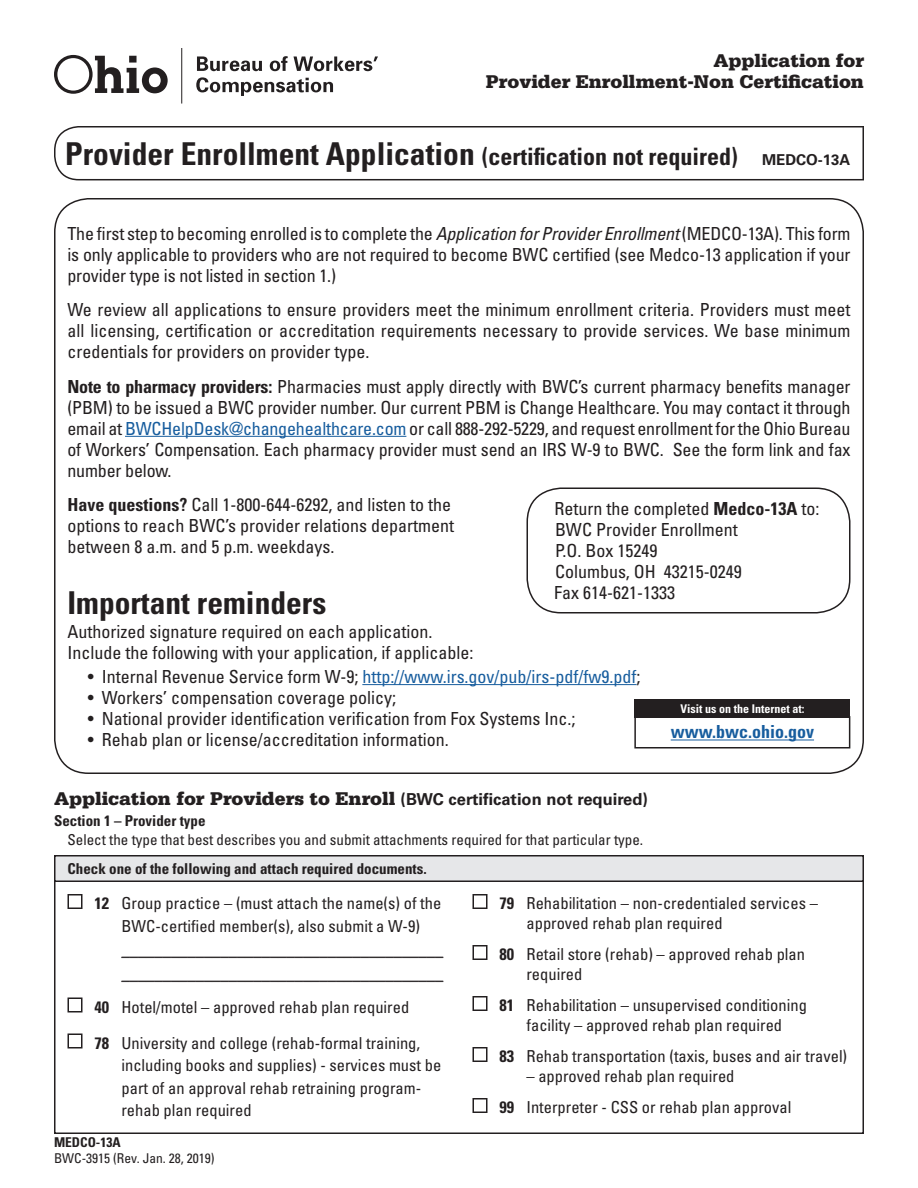
<style>
.page{position:relative;width:918px;height:1188px;background:#fff}
.page>*{position:absolute;margin:0;border:0;box-sizing:border-box;transform-origin:0 0}
.t1{font:700 condensed 31.5px "Univers LT Std";color:#231f20}
.t2{font:900 19.5px "Serifa Std";color:#231f20}
.Body_Text{font:condensed 18px/21px "Univers LT Std";color:#231f20;text-align:justify}
.t3{font:condensed 18px "Univers LT Std";color:#175d9e}
.t4{font:700 condensed 18px "Univers LT Std";color:#175d9e}
.listing{font:condensed 16.5px/22.5px "Univers LT Std";color:#231f20}
.t5{font:condensed 15px "Univers LT Std";color:#231f20}
.t6{font:700 condensed 15px "Univers LT Std";color:#231f20}
.t7{font:condensed 13.5px "Univers LT Std";color:#231f20}
.t8{font:700 condensed 13.5px "Univers LT Std";color:#231f20}
.t9{font:700 condensed 12px "Univers LT Std";color:#fff}
.s1{font-size:24px}
.s2{font-stretch:normal;font-size:15px}
.s3{font-style:italic}
.s4{font-weight:700}
.s5{color:#175d9e}
.s6{color:#231f20}
.s7{font-family:"Univers LT Std";font-weight:700;font-size:16.5px}
</style>
<div class="page">
<div style="left:54px;top:880px;width:810px;height:254px;border:2px solid #231f20"></div>
<hr style="left:122px;top:957px;width:321px;height:1px;background:#231f20">
<hr style="left:122px;top:981px;width:321px;height:1px;background:#231f20">
<div style="left:68px;top:894px;width:14px;height:15px;border:2px solid #231f20"></div>
<div style="left:68px;top:998px;width:14px;height:14px;border:2px solid #231f20"></div>
<div style="left:68px;top:1034px;width:14px;height:14px;border:2px solid #231f20"></div>
<div style="left:472px;top:894px;width:16px;height:15px;border:2px solid #231f20"></div>
<div style="left:472px;top:945px;width:16px;height:15px;border:2px solid #231f20"></div>
<div style="left:472px;top:996px;width:16px;height:15px;border:2px solid #231f20"></div>
<div style="left:472px;top:1047px;width:16px;height:15px;border:2px solid #231f20"></div>
<div style="left:472px;top:1098px;width:16px;height:15px;border:2px solid #231f20"></div>
<div style="left:55px;top:856px;width:808px;height:25px;background:#e6e7e9"></div>
<div style="left:54px;top:855px;width:810px;height:27px;border:2px solid #231f20"></div>
<hr style="left:125px;top:436px;width:281px;height:1px;background:#175d9e">
<div style="left:634px;top:716px;width:216px;height:32px;border:2px solid #231f20"></div>
<div style="left:634px;top:699px;width:216px;height:19px;background:#231f20"></div>
<hr style="left:671px;top:740px;width:143px;height:1px;background:#175d9e">
<div style="left:526px;top:488px;width:324px;height:126px;border:2px solid #231f20;border-radius:34px"></div>
<hr style="left:362px;top:684px;width:275px;height:1px;background:#175d9e">
<div style="left:54px;top:126px;width:847px;height:54px;border:2px solid #231f20;border-radius:24px"></div>
<svg style="left:54px;top:55px;width:114px;height:39px"></svg>
<svg style="left:197px;top:56px;width:65px;height:15px"></svg>
<svg style="left:270px;top:56px;width:18px;height:15px"></svg>
<svg style="left:294px;top:56px;width:84px;height:15px"></svg>
<svg style="left:196px;top:77px;width:137px;height:19px"></svg>
<hr style="left:181px;top:48px;width:1px;height:56px;background:#231f20">
<div style="left:864px;top:121px;width:49px;height:65px;background:#fff"></div>
<hr style="left:862px;top:127px;width:2px;height:53px;background:#231f20">
<p class="t2" style="left:713px;top:49px;width:152px">Application for</p>
<p class="t2" style="left:486px;top:70px;width:380px">Provider Enrollment-Non Certification</p>
<p class="t1" style="left:65px;top:134px;width:787px">Provider Enrollment Application <span class="s1">(certification not required)</span> <span class="s2">MEDCO-13A</span></p>
<p class="Body_Text" style="left:68px;top:222px;width:785px">The first step to becoming enrolled is to complete the <span class="s3">Application for Provider Enrollment</span> (MEDCO-13A). This form is only applicable to providers who are not required to become BWC certified (see Medco-13 application if your provider type is not listed in section 1.)</p>
<p class="Body_Text" style="left:68px;top:299px;width:785px">We review all applications to ensure providers meet the minimum enrollment criteria. Providers must meet all licensing, certification or accreditation requirements necessary to provide services. We base minimum credentials for providers on provider type.</p>
<p class="Body_Text" style="left:68px;top:375px;width:785px"><span class="s4">Note to pharmacy providers:</span> Pharmacies must apply directly with BWC’s current pharmacy benefits manager (PBM) to be issued a BWC provider number. Our current PBM is Change Healthcare. You may contact it through email at <span class="s5">BWCHelpDesk@changehealthcare.com</span> or call 888-292-5229, and request enrollment for the Ohio Bureau of Workers’ Compensation. Each pharmacy provider must send an IRS W-9 to BWC. See the form link and fax number below.</p>
<p class="Body_Text" style="left:68px;top:494px;width:385px"><span class="s4">Have questions?</span> Call 1-800-644-6292, and listen to the</p>
<p class="Body_Text" style="left:68px;top:515px;width:388px">options to reach BWC’s provider relations department</p>
<p class="Body_Text" style="left:68px;top:536px;width:268px">between 8 a.m. and 5 p.m. weekdays.</p>
<p class="Body_Text" style="left:555px;top:498px;width:266px">Return the completed <span class="s4">Medco-13A</span> to:</p>
<p class="Body_Text" style="left:555px;top:519px;width:184px">BWC Provider Enrollment</p>
<p class="Body_Text" style="left:555px;top:540px;width:104px">P.O. Box 15249</p>
<p class="Body_Text" style="left:555px;top:561px;width:188px">Columbus, OH 43215-0249</p>
<p class="Body_Text" style="left:554px;top:582px;width:122px">Fax 614-621-1333</p>
<p class="t1" style="left:68px;top:583px;width:260px">Important reminders</p>
<p class="Body_Text" style="left:68px;top:621px;width:366px">Authorized signature required on each application.</p>
<p class="Body_Text" style="left:68px;top:642px;width:407px">Include the following with your application, if applicable:</p>
<p class="t3" style="left:88px;top:665px;width:554px"><span class="s6">• Internal Revenue Service form W-9;</span> http://www.irs.gov/pub/irs-pdf/fw9.pdf<span class="s6">;</span></p>
<p class="Body_Text" style="left:88px;top:687px;width:310px">• Workers’ compensation coverage policy;</p>
<p class="Body_Text" style="left:88px;top:708px;width:489px">• National provider identification verification from Fox Systems Inc.;</p>
<p class="Body_Text" style="left:88px;top:729px;width:362px">• Rehab plan or license/accreditation information.</p>
<p class="t9" style="left:681px;top:701px;width:125px">Visit us on the Internet at:</p>
<p class="t4" style="left:671px;top:721px;width:145px">www.bwc.ohio.gov</p>
<p class="t2" style="left:54px;top:787px;width:596px">Application for Providers to Enroll <span class="s7">(BWC certification not required)</span></p>
<p class="t6" style="left:54px;top:811px;width:153px">Section 1 – Provider type</p>
<p class="t5" style="left:68px;top:830px;width:577px">Select the type that best describes you and submit attachments required for that particular type.</p>
<p class="t6" style="left:68px;top:859px;width:361px">Check one of the following and attach required documents.</p>
<p class="listing" style="left:94px;top:892px;width:348px;text-align:center"><span class="s4">12</span> Group practice – (must attach the name(s) of the<br>BWC-certified member(s), also submit a W-9)</p>
<p class="listing" style="left:122px;top:937px;width:323px;line-height:24px">_______________________________________ _______________________________________</p>
<p class="listing" style="left:94px;top:995px;width:316px"><span class="s4">40</span> Hotel/motel – approved rehab plan required</p>
<p class="listing" style="left:122px;top:1031px;width:321px;text-indent:-27px"><span class="s4">78</span> University and college (rehab-formal training, including books and supplies) - services must be part of an approval rehab retraining program&shy;rehab plan required</p>
<p class="t8" style="left:54px;top:1134px;width:68px">MEDCO-13A</p>
<p class="t7" style="left:54px;top:1150px;width:162px">BWC-3915 (Rev. Jan. 28, 2019)</p>
<p class="listing" style="left:526px;top:893px;width:293px;line-height:19.5px;text-indent:-27px"><span class="s4">79</span> Rehabilitation – non-credentialed services – approved rehab plan required</p>
<p class="listing" style="left:526px;top:944px;width:280px;line-height:19.5px;text-indent:-27px"><span class="s4">80</span> Retail store (rehab) – approved rehab plan required</p>
<p class="listing" style="left:500px;top:995px;width:309px;line-height:19.5px;text-align:center"><span class="s4">81</span> Rehabilitation – unsupervised conditioning facility – approved rehab plan required</p>
<p class="listing" style="left:500px;top:1045px;width:349px"><span class="s4">83</span> Rehab transportation (taxis, buses and air travel)</p>
<p class="listing" style="left:526px;top:1064px;width:210px">– approved rehab plan required</p>
<p class="listing" style="left:500px;top:1096px;width:293px"><span class="s4">99</span> Interpreter - CSS or rehab plan approval</p>
</div>
